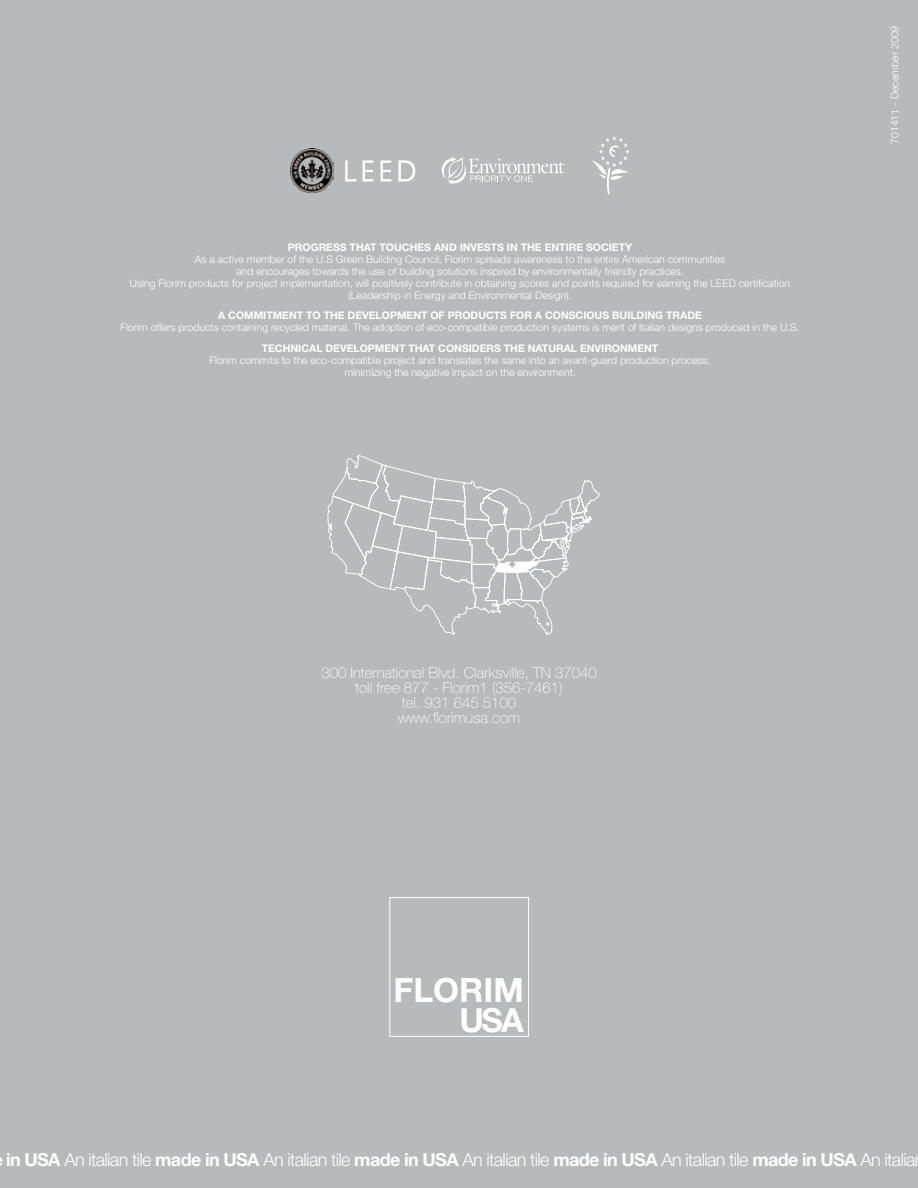
<style>
.page{position:relative;width:918px;height:1188px;background:#b7b9ba}
.page>*{position:absolute;margin:0;border:0;box-sizing:border-box;transform-origin:0 0}
.t1{font:700 33.45px "Helvetica Neue";color:#fff}
.t2{font:700 33.15px "Helvetica Neue";color:#fff}
.t3{font:300 18px "Helvetica Neue";letter-spacing:-.035em;color:#fff}
.t4{font:100 15px/15px "Helvetica Neue";color:#fff;text-align:center}
.t5{font:300 10.5px/12px "Helvetica Neue";color:#fff;text-align:center}
.t6{font:700 10.5px "Helvetica Neue";color:#fff}
.s1{font-weight:700}
</style>
<div class="page">
<div style="left:389px;top:897px;width:140px;height:140px;background:#b7b9ba;border:1px solid #fff"></div>
<svg style="left:442px;top:157px;width:123px;height:27px"></svg>
<svg style="left:592px;top:136px;width:37px;height:59px"></svg>
<svg style="left:345px;top:161px;width:70px;height:20px"></svg>
<img style="left:291px;top:149px;width:43px;height:43px">
<svg style="left:327px;top:455px;width:273px;height:180px"></svg>
<p class="t6" style="left:288px;top:240px;width:123px">PROGRESS THAT TOUCHE</p>
<p class="t6" style="left:424px;top:240px;width:105px">S AND INVESTS IN THE</p>
<p class="t6" style="left:545px;top:240px;width:8px">ENTIRE</p>
<p class="t6" style="left:586px;top:240px;width:15px">SOCIETY</p>
<p class="t5" style="left:130px;top:253px;width:662px">As a active member of the U.S Green Building Council, Florim spreads awareness to the entire American communities<br>and encourages towards the use of building solutions inspired by environmentally friendly practices.<br>Using Florim products for project implementation, will positively contribute in obtaining scores and points required for earning the LEED certification (Leadership in Energy and Environmental Design).</p>
<p class="t6" style="left:218px;top:309px;width:72px">A COMMITMENT</p>
<p class="t6" style="left:306px;top:309px;width:26px">TO THE</p>
<p class="t6" style="left:348px;top:309px;width:29px">DEVELO</p>
<p class="t6" style="left:390px;top:309px;width:25px">PMENT</p>
<p class="t6" style="left:430px;top:309px;width:88px">OF PRODUCTS FOR</p>
<p class="t6" style="left:535px;top:309px;width:19px">A CON</p>
<p class="t6" style="left:569px;top:309px;width:134px">SCIOUS BUILDING TRADE</p>
<p class="t5" style="left:120px;top:321px;width:681px">Florim offers products containing recycled material. The adoption of eco-compatible production systems is merit of Italian designs produced in the U.S.</p>
<p class="t6" style="left:262px;top:341px;width:8px">TECHNIC</p>
<p class="t6" style="left:309px;top:341px;width:46px">AL DEVELO</p>
<p class="t6" style="left:368px;top:341px;width:25px">PMENT</p>
<p class="t6" style="left:408px;top:341px;width:39px">THATCON</p>
<p class="t6" style="left:462px;top:341px;width:50px">SIDERS THE</p>
<p class="t6" style="left:528px;top:341px;width:81px">NATURAL ENVIRON</p>
<p class="t6" style="left:628px;top:341px;width:18px">MENT</p>
<p class="t5" style="left:210px;top:354px;width:503px">Florim commits to the eco-compatible project and translates the same into an avant-guard production process, minimizing the negative impact on the environment.</p>
<p class="t5" style="left:888px;top:144px;width:120px;rotate:-90deg">701411 - December 2009</p>
<h3 class="t4" style="left:321px;top:665px;width:277px">300 International Blvd. Clarksville, TN 37040 toll free 877 - Florim1 (356-7461)<br>tel. 931 645 5100<br>www.florimusa.com</h3>
<h1 class="t1" style="left:394px;top:969px;width:21px">FLORI</h1>
<h1 class="t1" style="left:493px;top:969px;width:32px">M</h1>
<h2 class="t2" style="left:460px;top:999px;width:66px">USA</h2>
<h3 class="t3" style="left:6px;top:1149px;width:911px"><span class="s1">in USA</span> An italian tile <span class="s1">made in USA</span> An italian tile <span class="s1">made in USA</span> An italian tile <span class="s1">made in USA</span> An italian tile <span class="s1">made in USA</span> An italia</h3>
</div>
